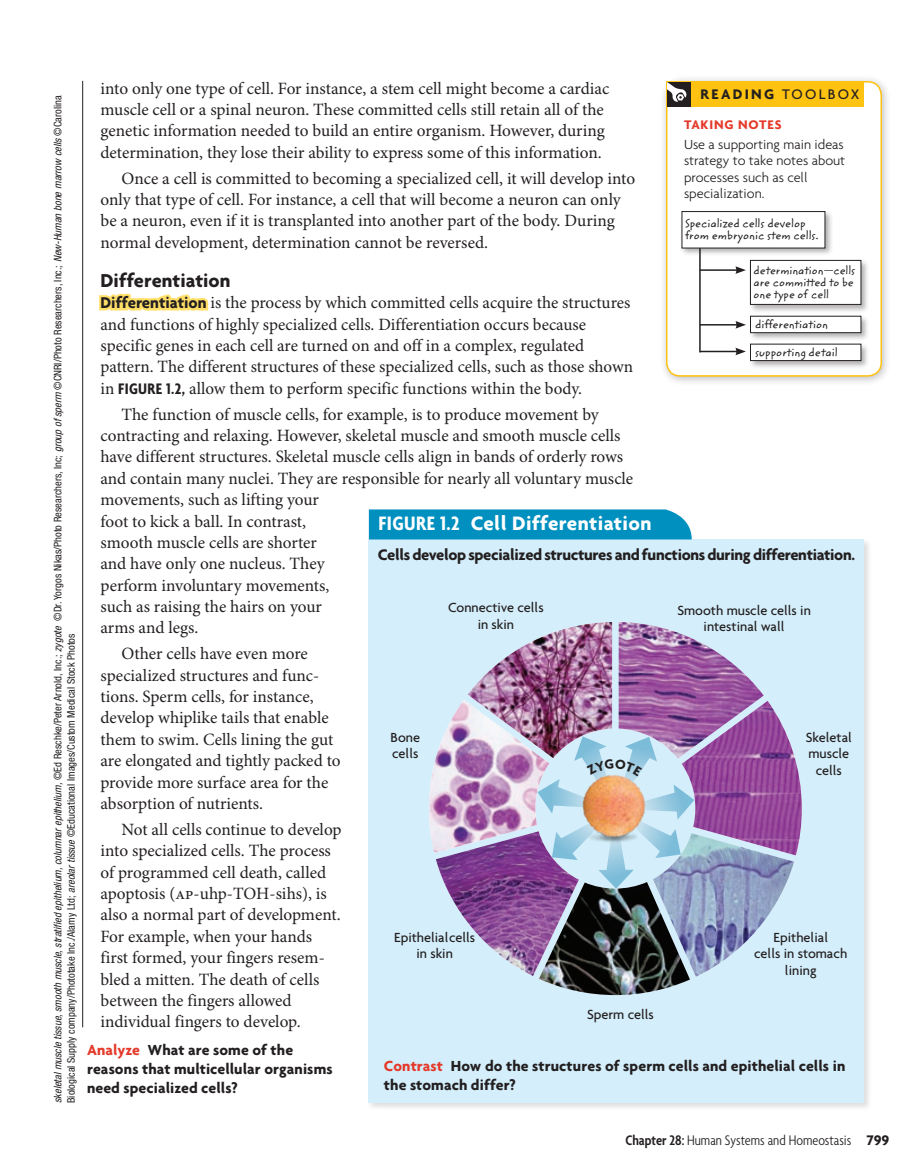
<style>
.page{position:relative;width:918px;height:1175px;background:#fff}
.page>*{position:absolute;margin:0;border:0;box-sizing:border-box;transform-origin:0 0}
.t1{font:700 21px "Agenda";letter-spacing:.02em;color:#fff}
.t2{font:700 20.25px "Agenda";letter-spacing:.005em;color:#231f20}
.t3{font:17.25px/21.3px "Minion Pro";color:#231f20}
.t4{font:700 16.5px "Agenda";letter-spacing:-.02em;color:#231f20}
.t5{font:700 15.75px/18.8px "Agenda";letter-spacing:.005em;color:#231f20}
.t6{font:300 condensed 15px "Agenda";color:#231f20}
.t7{font:500 15px "Agenda";letter-spacing:.15em;color:#231f20}
.t8{font:700 15px "Agenda";color:#231f20}
.t9{font:500 14.25px/16.5px "Agenda";color:#231f20;text-align:center}
.t10{font:300 14.25px/16.5px "Agenda";color:#231f20}
.t11{font:700 13.5px "Agenda";letter-spacing:.06em;color:#e43a2b}
.t12{font:12px/12px "Zemke Hand ITC Std";color:#231f20}
.t13{font:condensed 10.5px/13.5px "Helvetica Neue LT Std";color:#231f20}
.s1{font-style:italic}
.s2{font-family:"Agenda";font-weight:700;font-size:16.8px}
.s3{font-family:"Agenda";font-weight:700;font-stretch:condensed;font-size:16.5px}
.s4{color:#e43a2b}
.s5{font-weight:700}
.s6{font-family:"Agenda";font-weight:300}
.s7{font-stretch:condensed}
.s8{font-weight:600}
.s9{font-weight:700;font-stretch:normal}
</style>
<div class="page">
<div style="left:366px;top:537px;width:506px;height:573px;background:#231f20;opacity:.15"></div>
<div style="left:369px;top:539px;width:495px;height:563px;background:#d4effb"></div>
<div style="left:369px;top:509px;width:323px;height:30px;background:#0090c0"></div>
<div style="left:658px;top:73px;width:233px;height:313px;background:#231f20;opacity:.3"></div>
<div style="left:667px;top:82px;width:214px;height:294px;background:#fff;border-radius:14px"></div>
<div style="left:666px;top:81px;width:216px;height:295px;border:2px solid #fec210;border-radius:14px"></div>
<div style="left:666px;top:81px;width:198px;height:25px;background:#fec210"></div>
<div style="left:668px;top:82px;width:24px;height:24px;background:#231f20"></div>
<svg style="left:668px;top:82px;width:19px;height:20px"></svg>
<hr style="left:699px;top:248px;width:2px;height:104px;background:#231f20">
<hr style="left:700px;top:351px;width:38px;height:1px;background:#231f20">
<svg style="left:735px;top:348px;width:11px;height:7px"></svg>
<hr style="left:700px;top:324px;width:38px;height:1px;background:#231f20">
<svg style="left:735px;top:321px;width:11px;height:7px"></svg>
<hr style="left:700px;top:269px;width:38px;height:2px;background:#231f20">
<svg style="left:735px;top:266px;width:11px;height:8px"></svg>
<svg style="left:99px;top:293px;width:110px;height:18px"></svg>
<hr style="left:82px;top:81px;width:1px;height:946px;background:#231f20">
<div style="left:748px;top:258px;width:121px;height:55px;background:#231f20;opacity:.35"></div>
<div style="left:750px;top:260px;width:111px;height:44px;background:#fff"></div>
<div style="left:750px;top:260px;width:111px;height:44px;border:1px solid #231f20"></div>
<div style="left:748px;top:314px;width:121px;height:27px;background:#231f20;opacity:.35"></div>
<div style="left:751px;top:316px;width:110px;height:17px;background:#fff"></div>
<div style="left:750px;top:316px;width:111px;height:17px;border:1px solid #231f20"></div>
<div style="left:748px;top:342px;width:121px;height:27px;background:#231f20;opacity:.35"></div>
<div style="left:751px;top:344px;width:110px;height:16px;background:#fff"></div>
<div style="left:750px;top:344px;width:111px;height:17px;border:1px solid #231f20"></div>
<div style="left:680px;top:209px;width:153px;height:47px;background:#231f20;opacity:.35"></div>
<div style="left:682px;top:211px;width:143px;height:37px;background:#fff"></div>
<div style="left:682px;top:211px;width:143px;height:37px;border:1px solid #231f20"></div>
<img style="left:429px;top:622px;width:373px;height:373px">
<p class="t13" style="left:51px;top:1102px;width:1008px;rotate:-90deg"><span class="s1">skeletal muscle tissue, smooth muscle, stratified epithelium, columnar epithelium,</span> ©Ed Reschke/Peter Arnold, Inc.; <span class="s1">zygote</span> ©Dr. Yorgos Nikas/Photo Researchers, Inc; <span class="s1">group of sperm</span> ©CNRI/Photo Researchers, Inc.; <span class="s1">New-Human bone marrow cells</span> ©Carolina<br>Biological Supply company/Phototake Inc./Alamy Ltd; <span class="s1">areolar tissue</span> ©Educational Images/Custom Medical Stock Photos</p>
<p class="t3" style="left:100px;top:78px;width:510px">into only one type of cell. For instance, a stem cell might become a cardiac muscle cell or a spinal neuron. These committed cells still retain all of the genetic information needed to build an entire organism. However, during determination, they lose their ability to express some of this information.</p>
<p class="t3" style="left:100px;top:168px;width:536px;text-indent:21px">Once a cell is committed to becoming a specialized cell, it will develop into only that type of cell. For instance, a cell that will become a neuron can only be a neuron, even if it is transplanted into another part of the body. During normal development, determination cannot be reversed.</p>
<p class="t2" style="left:100px;top:268px;width:132px">Differentiation</p>
<p class="t3" style="left:100px;top:293px;width:534px"><span class="s2">Differentiation</span> is the process by which committed cells acquire the structures and functions of highly specialized cells. Differentiation occurs because specific genes in each cell are turned on and off in a complex, regulated pattern. The different structures of these specialized cells, such as those shown in <span class="s3">FIGURE 1.2,</span> allow them to perform specific functions within the body.</p>
<p class="t3" style="left:100px;top:404px;width:534px;text-indent:21px">The function of muscle cells, for example, is to produce movement by contracting and relaxing. However, skeletal muscle and smooth muscle cells have different structures. Skeletal muscle cells align in bands of orderly rows and contain many nuclei. They are responsible for nearly all voluntary muscle movements, such as lifting your<br>foot to kick a ball. In contrast,<br>smooth muscle cells are shorter<br>and have only one nucleus. They<br>perform involuntary movements,<br>such as raising the hairs on your<br>arms and legs.</p>
<p class="t3" style="left:100px;top:644px;width:242px;text-indent:21px">Other cells have even more specialized structures and func&shy;tions. Sperm cells, for instance, develop whiplike tails that enable them to swim. Cells lining the gut are elongated and tightly packed to provide more surface area for the absorption of nutrients.</p>
<p class="t3" style="left:100px;top:819px;width:243px;text-indent:21px">Not all cells continue to develop into specialized cells. The process of programmed cell death, called apoptosis (ap-uhp-TOH-sihs), is also a normal part of development.<br>For example, when your hands first formed, your fingers resem&shy;bled a mitten. The death of cells between the fingers allowed individual fingers to develop.</p>
<p class="t5" style="left:87px;top:1040px;width:247px"><span class="s4">Analyze</span> What are some of the reasons that multicellular organisms need specialized cells?</p>
<p class="t8" style="left:700px;top:85px;width:31px">READI</p>
<p class="t7" style="left:751px;top:85px;width:110px"><span class="s5">NG</span> TOOLBox</p>
<p class="t11" style="left:684px;top:117px;width:98px">TAKING NOTES</p>
<p class="t10" style="left:684px;top:136px;width:163px">Use a supporting main ideas strategy to take notes about processes such as cell specialization.</p>
<p class="t12" style="left:685px;top:218px;width:135px">Specialized cells develop from embryonic stem cells.</p>
<p class="t12" style="left:754px;top:264px;width:103px">determination<span class="s6">—</span>cells are committed to be one type of cell</p>
<p class="t12" style="left:755px;top:318px;width:74px">differentiation</p>
<p class="t12" style="left:755px;top:346px;width:84px">supporting detail</p>
<p class="t1" style="left:378px;top:511px;width:275px"><span class="s7">FIGURE 1.2</span> Cell Differentiation</p>
<p class="t4" style="left:378px;top:544px;width:479px">Cells develop specialized structures and functions during differentiation.</p>
<p class="t9" style="left:448px;top:599px;width:97px">Connective cells in skin</p>
<p class="t9" style="left:677px;top:601px;width:135px">Smooth muscle cells in intestinal wall</p>
<p class="t9" style="left:391px;top:728px;width:31px;text-align:left">Bone cells</p>
<p class="t9" style="left:806px;top:728px;width:48px">Skeletal muscle cells</p>
<p class="t9" style="left:394px;top:928px;width:82px">Epithelial cells in skin</p>
<p class="t9" style="left:754px;top:928px;width:94px">Epithelial<br>cells in stomach lining</p>
<p class="t9" style="left:587px;top:1006px;width:68px">Sperm cells</p>
<p class="t5" style="left:384px;top:1056px;width:463px"><span class="s4">Contrast</span> How do the structures of sperm cells and epithelial cells in the stomach differ?</p>
<p class="t6" style="left:625px;top:1132px;width:266px"><span class="s8">Chapter 28:</span> Human Systems and Homeostasis <span class="s9">799</span></p>
</div>
